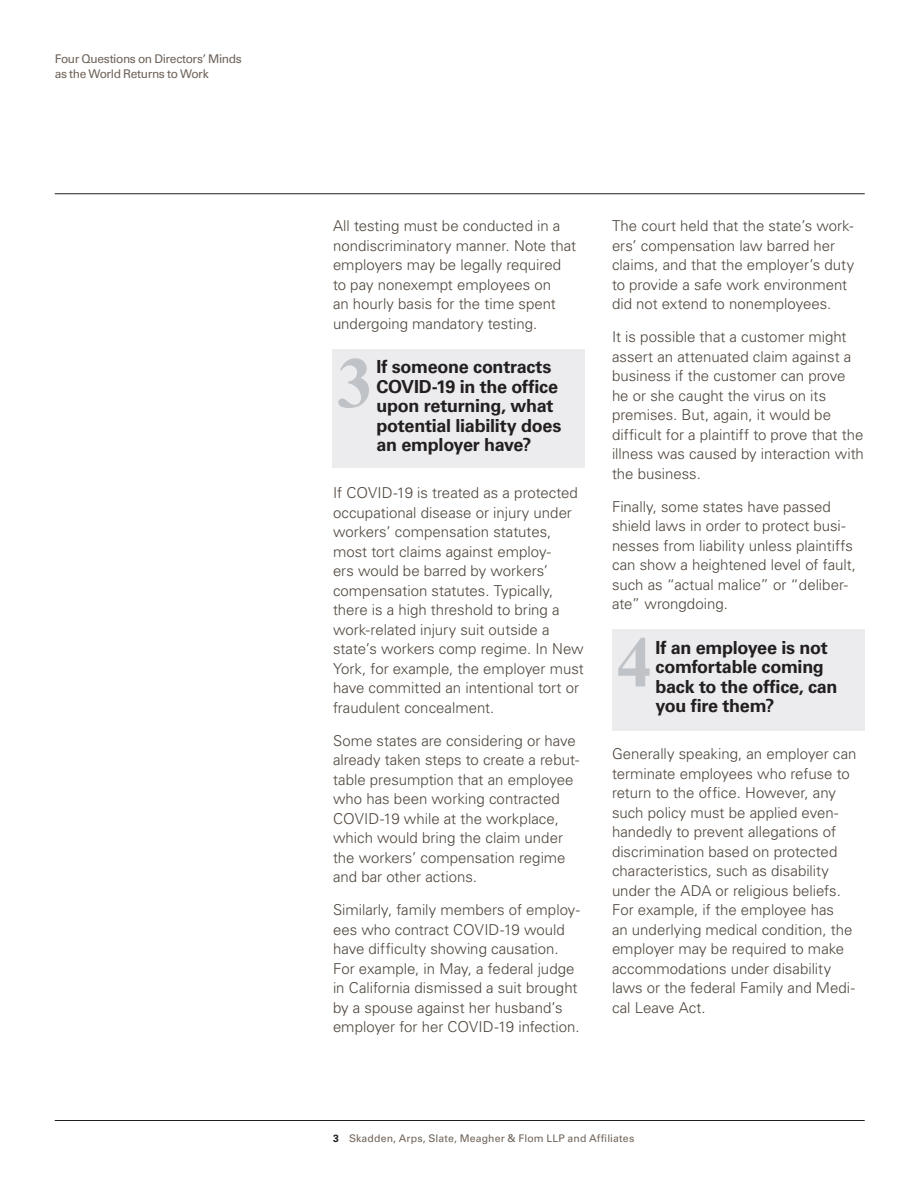
<style>
.page{position:relative;width:918px;height:1188px;background:#fff}
.page>*{position:absolute;margin:0;border:0;box-sizing:border-box;transform-origin:0 0}
.t1{font:700 72px "Times New Roman";color:#bfc2c6}
.Heading_1_inset{font:700 18px/19.5px "Univers LT Std";letter-spacing:-.015em;color:#231f20}
.Main_Body{font:300 15px/19.5px "Univers LT Std";color:#4f463d}
.t2{font:12px/15px "Univers LT Std";letter-spacing:-.035em;color:#6f645a}
.t3{font:10.5px "Univers LT Std";letter-spacing:.01em;color:#6f645a}
.s1{font-weight:700;color:#231f20}
</style>
<div class="page">
<hr style="left:55px;top:1120px;width:810px;height:1px;background:#231f20">
<hr style="left:55px;top:194px;width:810px;height:1px;background:#231f20">
<div style="left:612px;top:629px;width:253px;height:102px;background:#ececee"></div>
<div style="left:333px;top:349px;width:252px;height:119px;background:#ececee"></div>
<p class="t2" style="left:55px;top:51px;width:189px">Four Questions on Directors’ Minds as the World Returns to Work</p>
<p class="Main_Body" style="left:333px;top:216px;width:245px">All testing must be conducted in a nondiscriminatory manner. Note that employers may be legally required to pay nonexempt employees on<br>an hourly basis for the time spent undergoing mandatory testing.</p>
<h2 class="Heading_1_inset" style="left:376px;top:357px;width:186px">If someone contracts<br>COVID-19 in the office upon returning, what potential liability does an employer have?</h2>
<p class="Main_Body" style="left:333px;top:483px;width:252px">If COVID-19 is treated as a protected occupational disease or injury under workers’ compensation statutes, most tort claims against employ-<br>ers would be barred by workers’ compensation statutes. Typically, there is a high threshold to bring a work-related injury suit outside a state’s workers comp regime. In New York, for example, the employer must have committed an intentional tort or fraudulent concealment.</p>
<p class="Main_Body" style="left:333px;top:731px;width:248px">Some states are considering or have already taken steps to create a rebut&shy;table presumption that an employee who has been working contracted<br>COVID-19 while at the workplace, which would bring the claim under the workers’ compensation regime and bar other actions.</p>
<p class="Main_Body" style="left:333px;top:900px;width:248px">Similarly, family members of employ&shy;ees who contract COVID-19 would have difficulty showing causation.<br>For example, in May, a federal judge in California dismissed a suit brought by a spouse against her husband’s employer for her COVID-19 infection.</p>
<h1 class="t1" style="left:337px;top:331px;width:37px">3</h1>
<p class="Main_Body" style="left:612px;top:216px;width:244px">The court held that the state’s work&shy;ers’ compensation law barred her claims, and that the employer’s duty to provide a safe work environment did not extend to nonemployees.</p>
<p class="Main_Body" style="left:612px;top:327px;width:253px">It is possible that a customer might assert an attenuated claim against a business if the customer can prove he or she caught the virus on its premises. But, again, it would be difficult for a plaintiff to prove that the illness was caused by interaction with the business.</p>
<p class="Main_Body" style="left:612px;top:497px;width:246px">Finally, some states have passed shield laws in order to protect busi&shy;nesses from liability unless plaintiffs can show a heightened level of fault, such as “actual malice” or “deliber&shy;ate” wrongdoing.</p>
<h2 class="Heading_1_inset" style="left:656px;top:638px;width:184px">If an employee is not comfortable coming back to the office, can you fire them?</h2>
<p class="Main_Body" style="left:612px;top:744px;width:246px">Generally speaking, an employer can terminate employees who refuse to return to the office. However, any such policy must be applied even&shy;handedly to prevent allegations of discrimination based on protected characteristics, such as disability under the ADA or religious beliefs.<br>For example, if the employee has<br>an underlying medical condition, the employer may be required to make accommodations under disability laws or the federal Family and Medi&shy;cal Leave Act.</p>
<h1 class="t1" style="left:616px;top:610px;width:37px">4</h1>
<p class="t3" style="left:333px;top:1132px;width:303px"><span class="s1">3</span> Skadden, Arps, Slate, Meagher &amp; Flom LLP and Affiliates</p>
</div>
